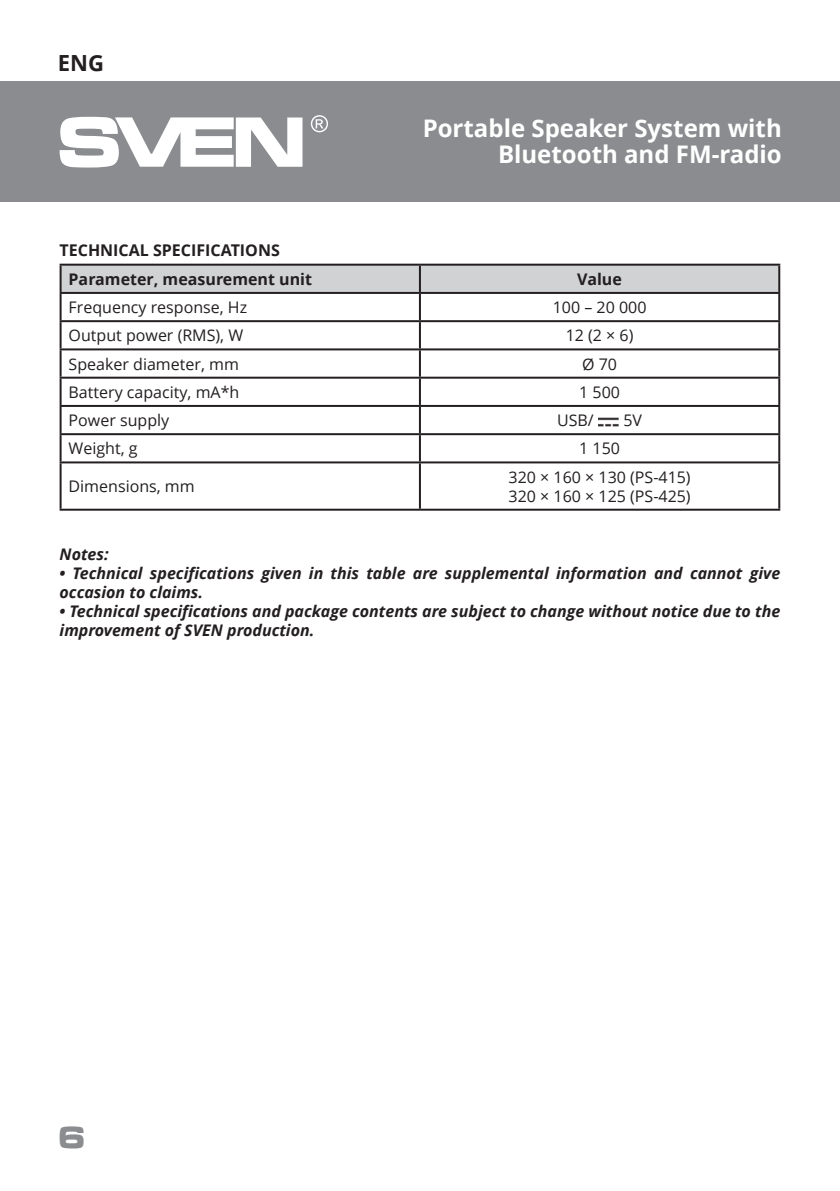
<style>
.page{position:relative;width:840px;height:1191px;background:#fff}
.page>*{position:absolute;margin:0;border:0;box-sizing:border-box;transform-origin:0 0}
.t1{font:700 30px "Micra";color:#8a8c8f}
.t2{font:700 24.2px/26px "Open Sans";color:#fff;text-align:right}
.t3{font:700 22.2px "Open Sans";color:#231f20}
.t4{font:700 16.2px "Open Sans";color:#231f20}
.t5{font:italic 700 16px/19px "Open Sans";color:#231f20}
.t6{font:16px/19px "Open Sans";color:#231f20}
.t7{font:700 16px "Open Sans";color:#231f20}
</style>
<div class="page">
<hr style="left:839px;top:81px;width:1px;height:121px;background:#8a8c8f">
<div style="left:0;top:81px;width:839px;height:121px;background:#8a8c8f"></div>
<svg style="left:60px;top:117px;width:242px;height:50px"></svg>
<svg style="left:311px;top:115px;width:17px;height:17px"></svg>
<div style="left:62px;top:266px;width:715px;height:26px;background:#d1d2d4"></div>
<hr style="left:60px;top:264px;width:359px;height:2px;background:#231f20">
<hr style="left:60px;top:266px;width:2px;height:26px;background:#231f20">
<hr style="left:419px;top:264px;width:360px;height:2px;background:#231f20">
<hr style="left:418px;top:266px;width:2px;height:26px;background:#231f20">
<hr style="left:777px;top:266px;width:2px;height:26px;background:#231f20">
<hr style="left:60px;top:292px;width:359px;height:2px;background:#231f20">
<hr style="left:60px;top:294px;width:2px;height:26px;background:#231f20">
<hr style="left:419px;top:292px;width:360px;height:2px;background:#231f20">
<hr style="left:418px;top:294px;width:2px;height:26px;background:#231f20">
<hr style="left:777px;top:294px;width:2px;height:26px;background:#231f20">
<hr style="left:60px;top:320px;width:359px;height:2px;background:#231f20">
<hr style="left:60px;top:322px;width:2px;height:26px;background:#231f20">
<hr style="left:419px;top:320px;width:360px;height:2px;background:#231f20">
<hr style="left:418px;top:322px;width:2px;height:26px;background:#231f20">
<hr style="left:777px;top:322px;width:2px;height:26px;background:#231f20">
<hr style="left:60px;top:348px;width:359px;height:2px;background:#231f20">
<hr style="left:60px;top:350px;width:2px;height:27px;background:#231f20">
<hr style="left:419px;top:348px;width:360px;height:2px;background:#231f20">
<hr style="left:418px;top:350px;width:2px;height:27px;background:#231f20">
<hr style="left:777px;top:350px;width:2px;height:27px;background:#231f20">
<hr style="left:60px;top:377px;width:359px;height:2px;background:#231f20">
<hr style="left:60px;top:379px;width:2px;height:26px;background:#231f20">
<hr style="left:419px;top:377px;width:360px;height:2px;background:#231f20">
<hr style="left:418px;top:379px;width:2px;height:26px;background:#231f20">
<hr style="left:777px;top:379px;width:2px;height:26px;background:#231f20">
<hr style="left:60px;top:405px;width:359px;height:2px;background:#231f20">
<hr style="left:60px;top:407px;width:2px;height:26px;background:#231f20">
<hr style="left:419px;top:405px;width:360px;height:2px;background:#231f20">
<hr style="left:418px;top:407px;width:2px;height:26px;background:#231f20">
<hr style="left:777px;top:407px;width:2px;height:26px;background:#231f20">
<hr style="left:60px;top:433px;width:359px;height:2px;background:#231f20">
<hr style="left:60px;top:435px;width:2px;height:26px;background:#231f20">
<hr style="left:419px;top:433px;width:360px;height:2px;background:#231f20">
<hr style="left:418px;top:435px;width:2px;height:26px;background:#231f20">
<hr style="left:777px;top:435px;width:2px;height:26px;background:#231f20">
<hr style="left:60px;top:461px;width:359px;height:2px;background:#231f20">
<hr style="left:60px;top:463px;width:2px;height:46px;background:#231f20">
<hr style="left:419px;top:461px;width:360px;height:2px;background:#231f20">
<hr style="left:418px;top:463px;width:2px;height:46px;background:#231f20">
<hr style="left:777px;top:463px;width:2px;height:46px;background:#231f20">
<hr style="left:60px;top:509px;width:359px;height:2px;background:#231f20">
<hr style="left:419px;top:509px;width:360px;height:2px;background:#231f20">
<img style="left:598px;top:417px;width:20px;height:9px">
<h3 class="t3" style="left:58px;top:47px;width:48px">ENG</h3>
<p class="t4" style="left:60px;top:238px;width:222px">TECHNICAL SPECIFICATIONS</p>
<h2 class="t2" style="left:422px;top:115px;width:360px">Portable Speaker System with<br>Bluetooth and FM-radio</h2>
<p class="t7" style="left:69px;top:268px;width:245px">Parameter, measurement unit</p>
<p class="t7" style="left:577px;top:268px;width:46px">Value</p>
<p class="t6" style="left:69px;top:297px;width:180px">Frequency response, Hz</p>
<p class="t6" style="left:552px;top:297px;width:95px">100 – 20 000</p>
<p class="t6" style="left:69px;top:326px;width:176px">Output power (RMS), W</p>
<p class="t6" style="left:565px;top:326px;width:69px">12 (2 × 6)</p>
<p class="t6" style="left:69px;top:354px;width:172px">Speaker diameter, mm</p>
<p class="t6" style="left:581px;top:354px;width:36px">Ø 70</p>
<p class="t6" style="left:69px;top:382px;width:172px">Battery capacity, mA*h</p>
<p class="t6" style="left:579px;top:382px;width:42px">1 500</p>
<p class="t6" style="left:69px;top:410px;width:102px">Power supply</p>
<p class="t6" style="left:557px;top:410px;width:38px">USB/</p>
<p class="t6" style="left:623px;top:410px;width:20px">5V</p>
<p class="t6" style="left:69px;top:439px;width:70px">Weight, g</p>
<p class="t6" style="left:579px;top:439px;width:42px">1 150</p>
<p class="t6" style="left:69px;top:476px;width:128px">Dimensions, mm</p>
<p class="t6" style="left:508px;top:467px;width:183px">320 × 160 × 130 (PS-415)<br>320 × 160 × 125 (PS-425)</p>
<p class="t5" style="left:60px;top:544px;width:51px">Notes:</p>
<p class="t5" style="left:60px;top:563px;width:721px">• Technical specifications given in this table are supplemental information and cannot give occasion to claims.</p>
<p class="t5" style="left:60px;top:601px;width:721px">• Technical specifications and package contents are subject to change without notice due to the improvement of SVEN production.</p>
<h1 class="t1" style="left:57px;top:1121px;width:32px">6</h1>
</div>
